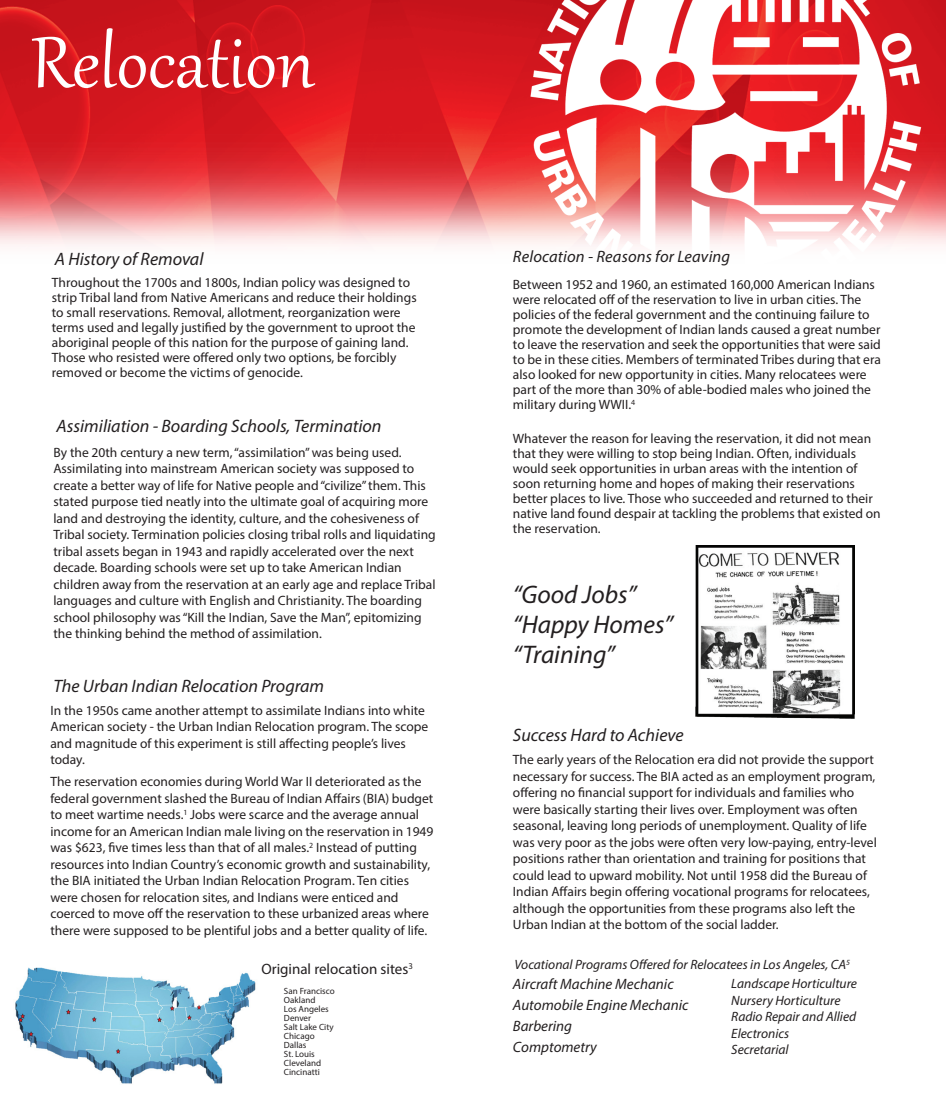
<style>
.page{position:relative;width:946px;height:1108px;background:#fff}
.page>*{position:absolute;margin:0;border:0;box-sizing:border-box;transform-origin:0 0}
.t1{font:88.5px "Gabriola";color:#fff}
.t2{font:italic 25.5px "Myriad Pro";color:#231f20}
.t3{font:italic 18px "Myriad Pro";color:#231f20}
.t4{font:italic 16.5px "Myriad Pro";letter-spacing:.01em;color:#231f20}
.t5{font:italic 15px "Myriad Pro";color:#231f20}
.t6{font:15px "Myriad Pro";color:#231f20}
.t7{font:13.5px/16.5px "Myriad Pro";color:#231f20}
.t8{font:italic 13.5px "Myriad Pro";color:#231f20}
.t9{font:9px "Myriad Pro";color:#231f20}
</style>
<div class="page">
<img style="left:15px;top:967px;width:241px;height:117px">
<img style="left:0;top:0;width:524px;height:246px">
<img style="left:695px;top:545px;width:159px;height:173px">
<img style="left:524px;top:0;width:421px;height:246px">
<p class="t1" style="left:31px;top:5px;width:285px">Relocation</p>
<p class="t3" style="left:55px;top:247px;width:150px">A History of Removal</p>
<p class="t7" style="left:52px;top:275px;width:366px;line-height:15px">Throughout the 1700s and 1800s, Indian policy was designed to strip Tribal land from Native Americans and reduce their holdings to small reservations. Removal, allotment, reorganization were terms used and legally justified by the government to uproot the aboriginal people of this nation for the purpose of gaining land.<br>Those who resisted were offered only two options, be forcibly removed or become the victims of genocide.</p>
<p class="t3" style="left:56px;top:414px;width:326px">Assimiliation - Boarding Schools, Termination</p>
<p class="t7" style="left:53px;top:443px;width:383px">By the 20th century a new term, “assimilation” was being used.<br>Assimilating into mainstream American society was supposed to create a better way of life for Native people and “civilize” them. This stated purpose tied neatly into the ultimate goal of acquiring more land and destroying the identity, culture, and the cohesiveness of Tribal society. Termination policies closing tribal rolls and liquidating tribal assets began in 1943 and rapidly accelerated over the next decade. Boarding schools were set up to take American Indian children away from the reservation at an early age and replace Tribal languages and culture with English and Christianity. The boarding school philosophy was “Kill the Indian, Save the Man”, epitomizing the thinking behind the method of assimilation.</p>
<p class="t3" style="left:53px;top:674px;width:272px">The Urban Indian Relocation Program</p>
<p class="t7" style="left:50px;top:702px;width:379px">In the 1950s came another attempt to assimilate Indians into white American society - the Urban Indian Relocation program. The scope and magnitude of this experiment is still affecting people’s lives today.</p>
<p class="t7" style="left:50px;top:773px;width:384px">The reservation economies during World War II deteriorated as the federal government slashed the Bureau of Indian Affairs (BIA) budget to meet wartime needs.<sup>1</sup> Jobs were scarce and the average annual income for an American Indian male living on the reservation in 1949 was $623, five times less than that of all males.<sup>2</sup> Instead of putting resources into Indian Country’s economic growth and sustainability, the BIA initiated the Urban Indian Relocation Program. Ten cities were chosen for relocation sites, and Indians were enticed and coerced to move off the reservation to these urbanized areas where there were supposed to be plentiful jobs and a better quality of life.</p>
<p class="t6" style="left:261px;top:959px;width:153px">Original relocation sites<sup>3</sup></p>
<p class="t9" style="left:284px;top:985px;width:52px">San Francisco</p>
<p class="t9" style="left:284px;top:994px;width:33px">Oakland</p>
<p class="t9" style="left:284px;top:1003px;width:46px">Los Angeles</p>
<p class="t9" style="left:284px;top:1012px;width:29px">Denver</p>
<p class="t9" style="left:284px;top:1021px;width:51px">Salt Lake City</p>
<p class="t9" style="left:284px;top:1030px;width:32px">Chicago</p>
<p class="t9" style="left:284px;top:1039px;width:24px">Dallas</p>
<p class="t9" style="left:284px;top:1048px;width:32px">St. Louis</p>
<p class="t9" style="left:284px;top:1057px;width:39px">Cleveland</p>
<p class="t9" style="left:284px;top:1066px;width:37px">Cincinatti</p>
<p class="t4" style="left:513px;top:246px;width:219px">Relocation - Reasons for Leaving</p>
<p class="t7" style="left:513px;top:277px;width:369px;line-height:15px">Between 1952 and 1960, an estimated 160,000 American Indians were relocated off of the reservation to live in urban cities. The policies of the federal government and the continuing failure to promote the development of Indian lands caused a great number to leave the reservation and seek the opportunities that were said to be in these cities. Members of terminated Tribes during that era also looked for new opportunity in cities. Many relocatees were part of the more than 30% of able-bodied males who joined the military during WWII.<sup>4</sup></p>
<p class="t7" style="left:513px;top:431px;width:369px;line-height:15px">Whatever the reason for leaving the reservation, it did not mean that they were willing to stop being Indian. Often, individuals would seek opportunities in urban areas with the intention of soon returning home and hopes of making their reservations better places to live. Those who succeeded and returned to their native land found despair at tackling the problems that existed on the reservation.</p>
<p class="t2" style="left:513px;top:578px;width:125px">“Good Jobs”</p>
<p class="t2" style="left:513px;top:608px;width:162px">“Happy Homes”</p>
<p class="t2" style="left:513px;top:638px;width:103px">“Training”</p>
<p class="t3" style="left:513px;top:724px;width:172px">Success Hard to Achieve</p>
<p class="t7" style="left:513px;top:751px;width:365px">The early years of the Relocation era did not provide the support necessary for success. The BIA acted as an employment program, offering no financial support for individuals and families who were basically starting their lives over. Employment was often seasonal, leaving long periods of unemployment. Quality of life was very poor as the jobs were often very low-paying, entry-level positions rather than orientation and training for positions that could lead to upward mobility. Not until 1958 did the Bureau of Indian Affairs begin offering vocational programs for relocatees, although the opportunities from these programs also left the Urban Indian at the bottom of the social ladder.</p>
<p class="t8" style="left:514px;top:956px;width:337px">Vocational Programs Offered for Relocatees in Los Angeles, CA<sup>5</sup></p>
<p class="t5" style="left:513px;top:974px;width:162px">Aircraft Machine Mechanic</p>
<p class="t5" style="left:513px;top:995px;width:177px">Automobile Engine Mechanic</p>
<p class="t5" style="left:513px;top:1016px;width:61px">Barbering</p>
<p class="t5" style="left:513px;top:1037px;width:85px">Comptometry</p>
<p class="t8" style="left:731px;top:975px;width:127px">Landscape Horticulture</p>
<p class="t8" style="left:731px;top:991px;width:111px">Nursery Horticulture</p>
<p class="t8" style="left:731px;top:1008px;width:126px">Radio Repair and Allied</p>
<p class="t8" style="left:731px;top:1024px;width:59px">Electronics</p>
<p class="t8" style="left:731px;top:1041px;width:59px">Secretarial</p>
</div>
